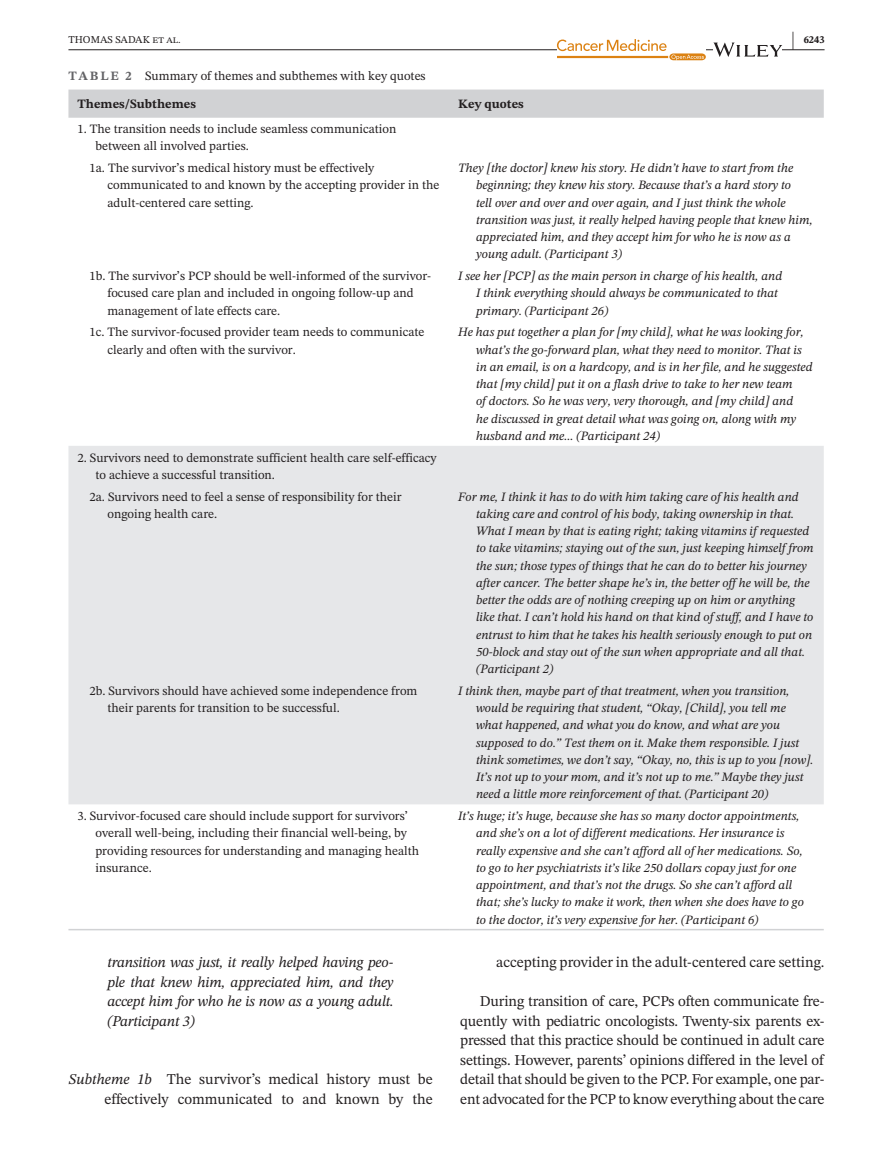
<style>
.page{position:relative;width:893px;height:1174px;background:#fff}
.page>*{position:absolute;margin:0;border:0;box-sizing:border-box;transform-origin:0 0}
.t1{font:700 21px "STIX Two Text";color:#231f20;scale:.42 1}
.t2{font:15px/19.5px "STIX Two Text";color:#231f20;text-align:right}
.t3{font:italic 15px/19.5px "STIX Two Text";letter-spacing:-.015em;color:#231f20;text-align:justify}
.t4{font:italic 12.75px/17.2px "STIX Two Text";color:#231f20}
.t5{font:12.75px/17.2px "STIX Two Text";color:#231f20}
.t6{font:700 12.75px "STIX Two Text";color:#231f20}
.t7{font:10.5px "STIX Two Text";color:#231f20}
.t8{font:700 10.5px "STIX Two Text";color:#231f20}
.s1{font-weight:700;color:#636366}
.s2{font-style:italic}
</style>
<div class="page">
<hr style="left:68px;top:49px;width:756px;height:1px;background:#231f20">
<svg style="left:557px;top:39px;width:149px;height:21px"></svg>
<svg style="left:713px;top:43px;width:69px;height:14px"></svg>
<div style="left:68px;top:90px;width:756px;height:28px;background:#d1d2d4"></div>
<div style="left:68px;top:446px;width:756px;height:358px;background:#e6e7e9"></div>
<hr style="left:68px;top:929px;width:381px;height:1px;background:#d1d2d4">
<hr style="left:449px;top:929px;width:375px;height:1px;background:#d1d2d4">
<h1 class="t1" style="left:792px;top:24px;width:8px">|</h1>
<p class="t7" style="left:68px;top:32px;width:114px">THOMAS SADAK et al.</p>
<p class="t8" style="left:804px;top:32px;width:22px">6243</p>
<p class="t5" style="left:68px;top:67px;width:359px"><span class="s1">TABLE 2</span> Summary of themes and subthemes with key quotes</p>
<p class="t6" style="left:77px;top:95px;width:120px">Themes/Subthemes</p>
<p class="t6" style="left:458px;top:95px;width:67px">Key quotes</p>
<p class="t5" style="left:95px;top:120px;width:303px;text-indent:-18px">1. The transition needs to include seamless communication between all involved parties.</p>
<p class="t5" style="left:107px;top:159px;width:333px;text-indent:-18px">1a. The survivor’s medical history must be effectively communicated to and known by the accepting provider in the adult-centered care setting.</p>
<p class="t4" style="left:476px;top:159px;width:338px;text-indent:-18px">They [the doctor] knew his story. He didn’t have to start from the beginning; they knew his story. Because that’s a hard story to<br>tell over and over and over again, and I just think the whole transition was just, it really helped having people that knew him, appreciated him, and they accept him for who he is now as a young adult. (Participant 3)</p>
<p class="t5" style="left:107px;top:267px;width:325px;text-indent:-18px">1b. The survivor’s PCP should be well-informed of the survivor&shy;focused care plan and included in ongoing follow-up and management of late effects care.</p>
<p class="t4" style="left:476px;top:267px;width:308px;text-indent:-18px">I see her [PCP] as the main person in charge of his health, and<br>I think everything should always be communicated to that primary. (Participant 26)</p>
<p class="t5" style="left:107px;top:323px;width:318px;text-indent:-18px">1c. The survivor-focused provider team needs to communicate clearly and often with the survivor.</p>
<p class="t4" style="left:476px;top:323px;width:338px;text-indent:-18px">He has put together a plan for [my child], what he was looking for, what’s the go-forward plan, what they need to monitor. That is in an email, is on a hardcopy, and is in her file, and he suggested that [my child] put it on a flash drive to take to her new team<br>of doctors. So he was very, very thorough, and [my child] and<br>he discussed in great detail what was going on, along with my husband and me… (Participant 24)</p>
<p class="t5" style="left:95px;top:448px;width:343px;text-indent:-18px">2. Survivors need to demonstrate sufficient health care self-efficacy to achieve a successful transition.</p>
<p class="t5" style="left:107px;top:487px;width:296px;text-indent:-18px">2a. Survivors need to feel a sense of responsibility for their ongoing health care.</p>
<p class="t4" style="left:476px;top:487px;width:339px;text-indent:-18px">For me, I think it has to do with him taking care of his health and taking care and control of his body, taking ownership in that.<br>What I mean by that is eating right; taking vitamins if requested to take vitamins; staying out of the sun, just keeping himself from the sun; those types of things that he can do to better his journey after cancer. The better shape he’s in, the better off he will be, the better the odds are of nothing creeping up on him or anything like that. I can’t hold his hand on that kind of stuff, and I have to entrust to him that he takes his health seriously enough to put on 50-block and stay out of the sun when appropriate and all that. (Participant 2)</p>
<p class="t5" style="left:107px;top:682px;width:311px;text-indent:-18px">2b. Survivors should have achieved some independence from their parents for transition to be successful.</p>
<p class="t4" style="left:476px;top:682px;width:339px;text-indent:-18px">I think then, maybe part of that treatment, when you transition, would be requiring that student, “Okay, [Child], you tell me what happened, and what you do know, and what are you supposed to do.” Test them on it. Make them responsible. I just think sometimes, we don’t say, “Okay, no, this is up to you [now].<br>It’s not up to your mom, and it’s not up to me.” Maybe they just need a little more reinforcement of that. (Participant 20)</p>
<p class="t5" style="left:95px;top:807px;width:325px;text-indent:-18px">3. Survivor-focused care should include support for survivors’ overall well-being, including their financial well-being, by providing resources for understanding and managing health insurance.</p>
<p class="t4" style="left:476px;top:807px;width:329px;text-indent:-18px">It’s huge; it’s huge, because she has so many doctor appointments, and she’s on a lot of different medications. Her insurance is really expensive and she can’t afford all of her medications. So, to go to her psychiatrists it’s like 250 dollars copay just for one appointment, and that’s not the drugs. So she can’t afford all that; she’s lucky to make it work, then when she does have to go to the doctor, it’s very expensive for her. (Participant 6)</p>
<p class="t3" style="left:107px;top:952px;width:288px">transition was just, it really helped having peo&shy;ple that knew him, appreciated him, and they accept him for who he is now as a young adult. (Participant 3)</p>
<p class="t2" style="left:68px;top:1069px;width:366px"><span class="s2">Subtheme 1b</span> The survivor’s medical history must be effectively communicated to and known by the</p>
<p class="t2" style="left:496px;top:952px;width:330px">accepting provider in the adult-centered care setting.</p>
<p class="t2" style="left:460px;top:991px;width:366px;text-align:justify;text-indent:20px">During transition of care, PCPs often communicate fre&shy;quently with pediatric oncologists. Twenty-six parents ex&shy;pressed that this practice should be continued in adult care settings. However, parents’ opinions differed in the level of detail that should be given to the PCP. For example, one par&shy;ent advocated for the PCP to know everything about the care</p>
</div>
